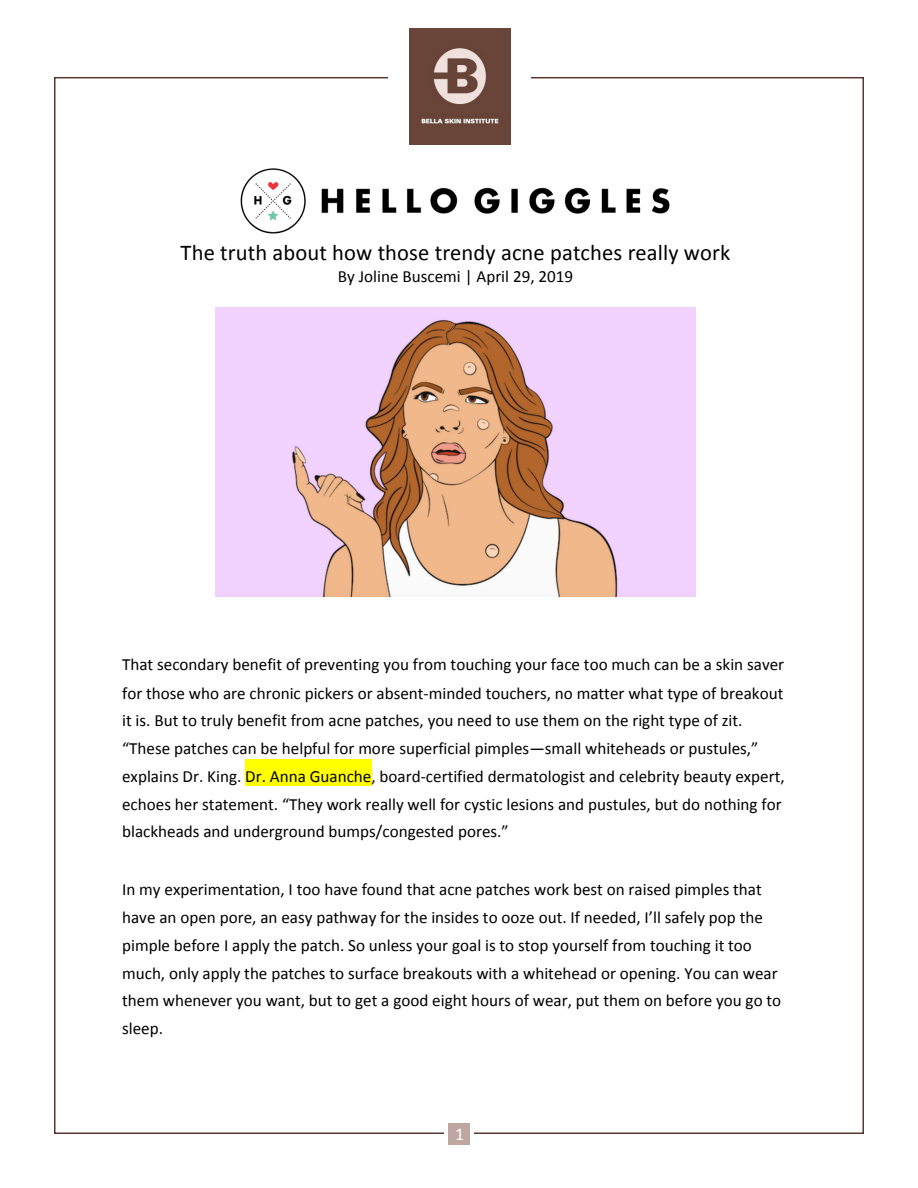
<style>
.page{position:relative;width:918px;height:1188px;background:#fff}
.page>*{position:absolute;margin:0;border:0;box-sizing:border-box;transform-origin:0 0}
.t1{font:22.5px "Calibri";letter-spacing:.005em;color:#000}
.t2{font:18px "Calibri";color:#fff}
.t3{font:17.1px/27.8px "Calibri";color:#000}
</style>
<div class="page">
<div style="left:448px;top:1123px;width:22px;height:22px;background:#bea7a0"></div>
<div style="left:245px;top:759px;width:126px;height:27px;background:#ff0"></div>
<img style="left:240px;top:168px;width:430px;height:66px">
<img style="left:215px;top:307px;width:481px;height:290px">
<img style="left:409px;top:29px;width:101px;height:116px">
<p class="t1" style="left:181px;top:238px;width:551px">The truth about how those trendy acne patches really work</p>
<p class="t3" style="left:338px;top:263px;width:237px">By Joline Buscemi | April 29, 2019</p>
<p class="t3" style="left:122px;top:651px;width:664px">That secondary benefit of preventing you from touching your face too much can be a skin saver for those who are chronic pickers or absent-minded touchers, no matter what type of breakout it is. But to truly benefit from acne patches, you need to use them on the right type of zit. “These patches can be helpful for more superficial pimples—small whiteheads or pustules,” explains Dr. King. Dr. Anna Guanche, board-certified dermatologist and celebrity beauty expert, echoes her statement. “They work really well for cystic lesions and pustules, but do nothing for blackheads and underground bumps/congested pores.”</p>
<p class="t3" style="left:122px;top:876px;width:661px">In my experimentation, I too have found that acne patches work best on raised pimples that have an open pore, an easy pathway for the insides to ooze out. If needed, I’ll safely pop the pimple before I apply the patch. So unless your goal is to stop yourself from touching it too much, only apply the patches to surface breakouts with a whitehead or opening. You can wear them whenever you want, but to get a good eight hours of wear, put them on before you go to sleep.</p>
<p class="t2" style="left:455px;top:1123px;width:11px">1</p>
</div>
